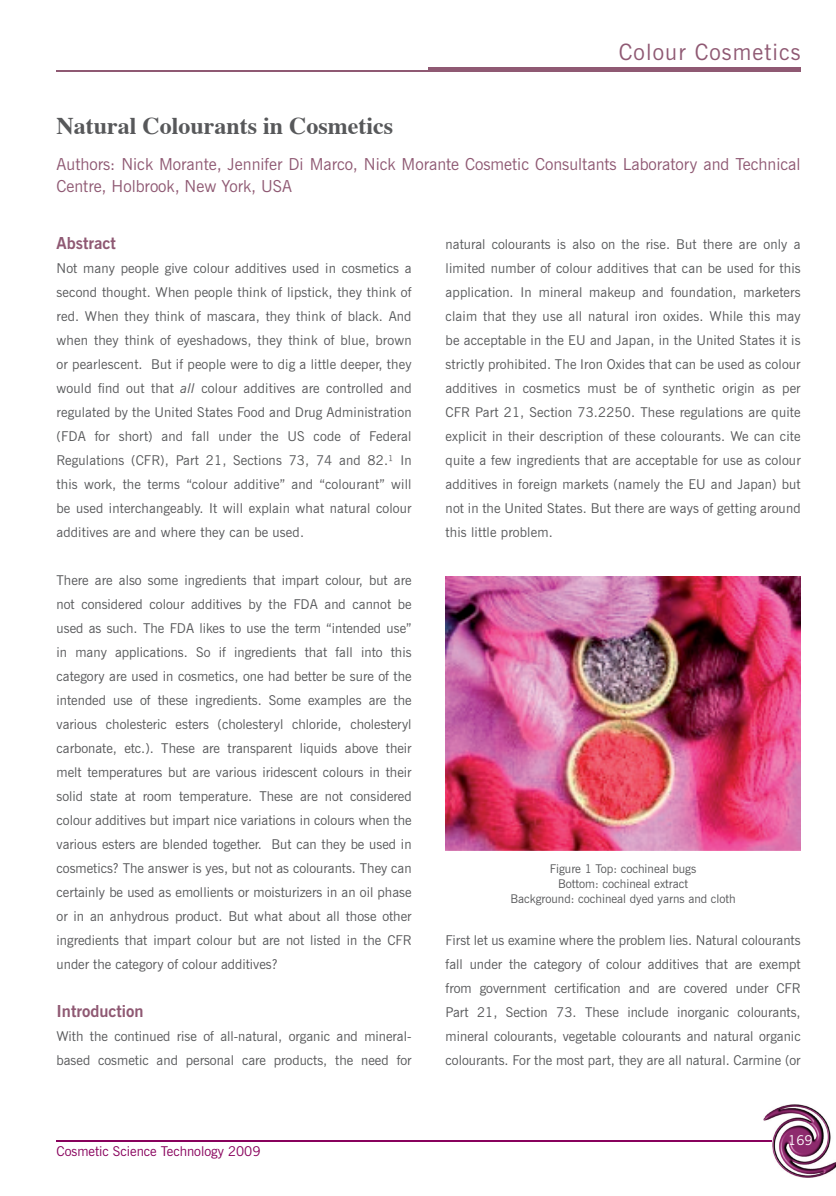
<style>
.page{position:relative;width:836px;height:1196px;background:#fff}
.page>*{position:absolute;margin:0;border:0;box-sizing:border-box;transform-origin:0 0}
.t1{font:700 24px "Times";color:#57585a}
.t2{font:22.5px "News Gothic BT";letter-spacing:.05em;color:#8f5973}
.t3{font:16.5px/22.5px "News Gothic BT";color:#8f5973}
.t4{font:700 16.5px "News Gothic BT";color:#8f5973}
.t5{font:13.5px/24px "News Gothic BT";color:#57585a;text-align:justify}
.t6{font:13.5px "News Gothic BT";color:#88015c}
.t7{font:13.5px "News Gothic BT";color:#fff}
.t8{font:12px/15px "News Gothic BT";color:#57585a;text-align:center}
.s1{font-style:italic}
</style>
<div class="page">
<img style="left:763px;top:1105px;width:73px;height:73px">
<hr style="left:57px;top:1140px;width:715px;height:1px;background:#88015c">
<div style="left:429px;top:67px;width:372px;height:5px;background:#8f5973"></div>
<hr style="left:57px;top:70px;width:744px;height:2px;background:#8f5973">
<img style="left:446px;top:577px;width:355px;height:273px">
<h2 class="t2" style="left:619px;top:39px;width:183px">Colour Cosmetics</h2>
<h1 class="t1" style="left:57px;top:103px;width:338px">Natural Colourants in Cosmetics</h1>
<p class="t3" style="left:57px;top:152px;width:746px">Authors: Nick Morante, Jennifer Di Marco, Nick Morante Cosmetic Consultants Laboratory and Technical<br>Centre, Holbrook, New York, USA</p>
<p class="t4" style="left:57px;top:233px;width:61px">Abstract</p>
<p class="t5" style="left:57px;top:256px;width:357px">Not many people give colour additives used in cosmetics a second thought. When people think of lipstick, they think of red. When they think of mascara, they think of black. And when they think of eyeshadows, they think of blue, brown or pearlescent. But if people were to dig a little deeper, they would find out that <span class="s1">all</span> colour additives are controlled and regulated by the United States Food and Drug Administration (FDA for short) and fall under the US code of Federal Regulations (CFR), Part 21, Sections 73, 74 and 82.¹ In this work, the terms “colour additive” and “colourant” will be used interchangeably. It will explain what natural colour additives are and where they can be used.</p>
<p class="t5" style="left:57px;top:568px;width:357px">There are also some ingredients that impart colour, but are not considered colour additives by the FDA and cannot be used as such. The FDA likes to use the term “intended use” in many applications. So if ingredients that fall into this category are used in cosmetics, one had better be sure of the intended use of these ingredients. Some examples are the various cholesteric esters (cholesteryl chloride, cholesteryl carbonate, etc.). These are transparent liquids above their melt temperatures but are various iridescent colours in their solid state at room temperature. These are not considered colour additives but impart nice variations in colours when the various esters are blended together. But can they be used in cosmetics? The answer is yes, but not as colourants. They can certainly be used as emollients or moisturizers in an oil phase or in an anhydrous product. But what about all those other ingredients that impart colour but are not listed in the CFR under the category of colour additives?</p>
<p class="t4" style="left:57px;top:1001px;width:88px">Introduction</p>
<p class="t5" style="left:57px;top:1024px;width:357px">With the continued rise of all-natural, organic and mineral&shy;based cosmetic and personal care products, the need for</p>
<p class="t6" style="left:57px;top:1143px;width:205px">Cosmetic Science Technology 2009</p>
<p class="t5" style="left:446px;top:232px;width:357px">natural colourants is also on the rise. But there are only a limited number of colour additives that can be used for this application. In mineral makeup and foundation, marketers claim that they use all natural iron oxides. While this may be acceptable in the EU and Japan, in the United States it is strictly prohibited. The Iron Oxides that can be used as colour additives in cosmetics must be of synthetic origin as per CFR Part 21, Section 73.2250. These regulations are quite explicit in their description of these colourants. We can cite quite a few ingredients that are acceptable for use as colour additives in foreign markets (namely the EU and Japan) but not in the United States. But there are ways of getting around this little problem.</p>
<p class="t8" style="left:510px;top:862px;width:227px">Figure 1 Top: cochineal bugs<br>Bottom: cochineal extract<br>Background: cochineal dyed yarns and cloth</p>
<p class="t5" style="left:446px;top:928px;width:357px">First let us examine where the problem lies. Natural colourants fall under the category of colour additives that are exempt from government certification and are covered under CFR Part 21, Section 73. These include inorganic colourants, mineral colourants, vegetable colourants and natural organic colourants. For the most part, they are all natural. Carmine (or</p>
<p class="t7" style="left:788px;top:1132px;width:26px">169</p>
</div>
